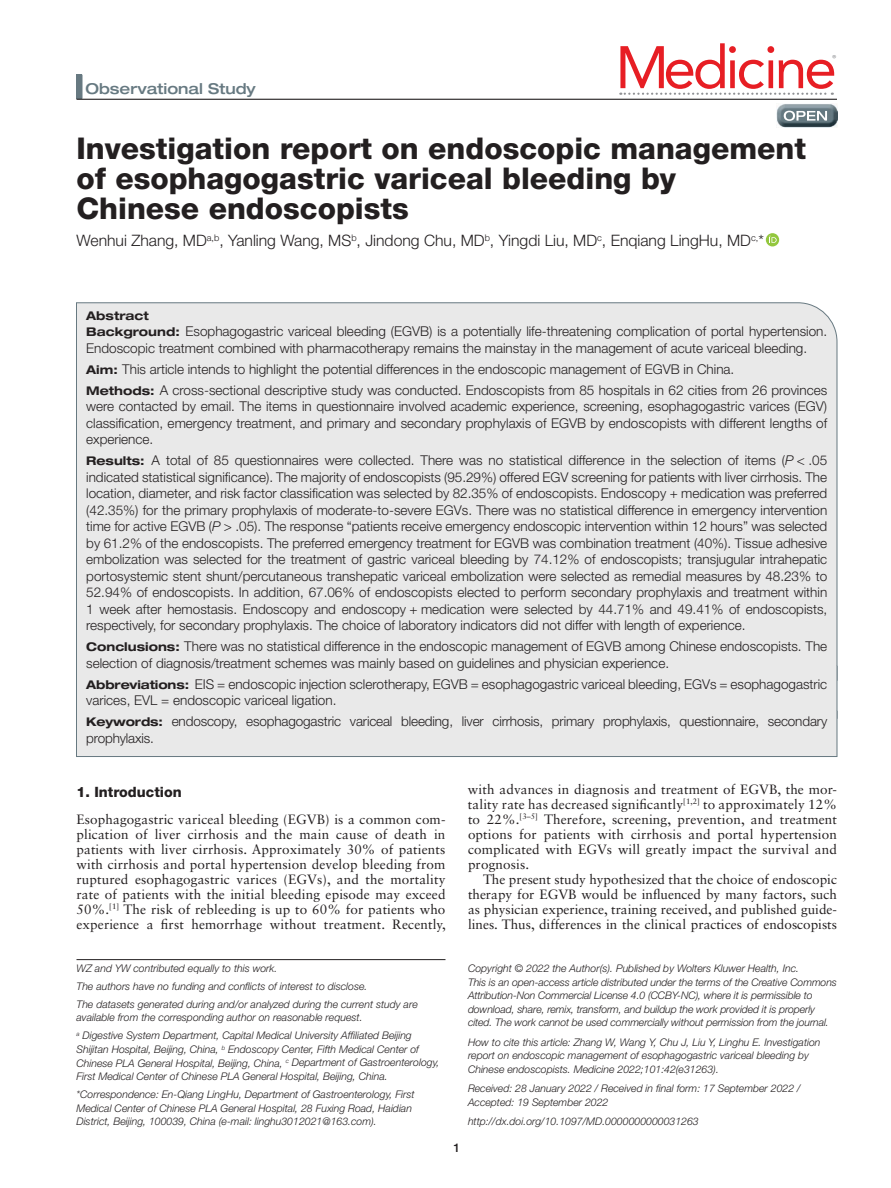
<style>
.page{position:relative;width:891px;height:1188px;background:#fff}
.page>*{position:absolute;margin:0;border:0;box-sizing:border-box;transform-origin:0 0}
.t1{font:59.4px "Avenir";letter-spacing:-.06em;color:#e71e24}
.t2{font:800 30px/30px "Helvetica Neue LT Std";color:#231f20}
.t3{font:300 15.75px "Helvetica Neue LT Std";color:#231f20}
.t4{font:500 expanded 15px "Helvetica Neue LT Std";color:#667981}
.t5{font:800 14.25px "Helvetica Neue LT Std";color:#231f20}
.t6{font:300 13.5px/16.5px "Helvetica Neue LT Std";color:#231f20}
.t7{font:13.5px/15px "Sabon LT Std";letter-spacing:.01em;color:#231f20;text-align:justify}
.t8{font:700 expanded 12px "Helvetica Neue LT Std";color:#231f20}
.t9{font:500 12px "Helvetica Neue LT Std";color:#231f20}
.t10{font:italic 300 10.5px/13.5px "Helvetica Neue LT Std";color:#231f20}
.t11{font:500 10.35px "Akzidenz Grotesk BE";color:#909295}
.s1{font-weight:700;font-stretch:expanded;font-size:12px}
.s2{font-style:italic}
</style>
<div class="page">
<div style="left:76px;top:74px;width:6px;height:25px;background:#677981"></div>
<hr style="left:76px;top:99px;width:761px;height:1px;background:#231f20">
<img style="left:776px;top:104px;width:61px;height:24px">
<svg style="left:784px;top:111px;width:43px;height:10px"></svg>
<svg style="left:620px;top:93px;width:213px;height:2px"></svg>
<div style="left:76px;top:302px;width:762px;height:380px;background:#e9e9e9"></div>
<div style="left:76px;top:666px;width:761px;height:54px;background:#e9e9e9"></div>
<div style="left:76px;top:711px;width:761px;height:46px;background:#e9e9e9"></div>
<div style="left:76px;top:710px;width:761px;height:47px;border:1px solid #677981"></div>
<div style="left:766px;top:233px;width:13px;height:13px;background:#93c73e;border-radius:50%"></div>
<svg style="left:769px;top:236px;width:8px;height:7px"></svg>
<hr style="left:76px;top:959px;width:370px;height:1px;background:#231f20">
<p class="t4" style="left:86px;top:80px;width:172px">Observational Study</p>
<h1 class="t1" style="left:615px;top:33px;width:223px">Medicine</h1>
<p class="t11" style="left:832px;top:52px;width:6px">®</p>
<h2 class="t2" style="left:76px;top:134px;width:731px">Investigation report on endoscopic management of esophagogastric variceal bleeding by<br>Chinese endoscopists</h2>
<p class="t3" style="left:76px;top:231px;width:689px">Wenhui Zhang, MD<sup>a,b</sup>, Yanling Wang, MS<sup>b</sup>, Jindong Chu, MD<sup>b</sup>, Yingdi Liu, MD<sup>c</sup>, Enqiang LingHu, MD<sup>c,</sup>*</p>
<p class="t8" style="left:86px;top:308px;width:64px">Abstract</p>
<p class="t6" style="left:86px;top:323px;width:743px"><span class="s1">Background:</span> Esophagogastric variceal bleeding (EGVB) is a potentially life-threatening complication of portal hypertension.<br>Endoscopic treatment combined with pharmacotherapy remains the mainstay in the management of acute variceal bleeding.</p>
<p class="t6" style="left:86px;top:358px;width:742px;line-height:21px"><span class="s1">Aim:</span> This article intends to highlight the potential differences in the endoscopic management of EGVB in China.<br><span class="s1">Methods:</span> A cross-sectional descriptive study was conducted. Endoscopists from 85 hospitals in 62 cities from 26 provinces</p>
<p class="t6" style="left:86px;top:398px;width:743px;text-align:justify">were contacted by email. The items in questionnaire involved academic experience, screening, esophagogastric varices (EGV) classification, emergency treatment, and primary and secondary prophylaxis of EGVB by endoscopists with different lengths of experience.</p>
<p class="t6" style="left:86px;top:452px;width:743px;text-align:justify"><span class="s1">Results:</span> A total of 85 questionnaires were collected. There was no statistical difference in the selection of items (<span class="s2">P</span> &lt; .05 indicated statistical significance). The majority of endoscopists (95.29%) offered EGV screening for patients with liver cirrhosis. The location, diameter, and risk factor classification was selected by 82.35% of endoscopists. Endoscopy + medication was preferred (42.35%) for the primary prophylaxis of moderate-to-severe EGVs. There was no statistical difference in emergency intervention time for active EGVB (<span class="s2">P</span> &gt; .05). The response “patients receive emergency endoscopic intervention within 12 hours” was selected by 61.2% of the endoscopists. The preferred emergency treatment for EGVB was combination treatment (40%). Tissue adhesive embolization was selected for the treatment of gastric variceal bleeding by 74.12% of endoscopists; transjugular intrahepatic portosystemic stent shunt/percutaneous transhepatic variceal embolization were selected as remedial measures by 48.23% to 52.94% of endoscopists. In addition, 67.06% of endoscopists elected to perform secondary prophylaxis and treatment within 1 week after hemostasis. Endoscopy and endoscopy + medication were selected by 44.71% and 49.41% of endoscopists, respectively, for secondary prophylaxis. The choice of laboratory indicators did not differ with length of experience.</p>
<p class="t6" style="left:86px;top:638px;width:743px"><span class="s1">Conclusions:</span> There was no statistical difference in the endoscopic management of EGVB among Chinese endoscopists. The selection of diagnosis/treatment schemes was mainly based on guidelines and physician experience.</p>
<p class="t6" style="left:86px;top:676px;width:743px"><span class="s1">Abbreviations:</span> EIS = endoscopic injection sclerotherapy, EGVB = esophagogastric variceal bleeding, EGVs = esophagogastric varices, EVL = endoscopic variceal ligation.</p>
<p class="t6" style="left:86px;top:713px;width:743px"><span class="s1">Keywords:</span> endoscopy, esophagogastric variceal bleeding, liver cirrhosis, primary prophylaxis, questionnaire, secondary prophylaxis.</p>
<p class="t5" style="left:76px;top:783px;width:107px">1. Introduction</p>
<p class="t7" style="left:76px;top:812px;width:371px">Esophagogastric variceal bleeding (EGVB) is a common com&shy;plication of liver cirrhosis and the main cause of death in patients with liver cirrhosis. Approximately 30% of patients with cirrhosis and portal hypertension develop bleeding from ruptured esophagogastric varices (EGVs), and the mortality rate of patients with the initial bleeding episode may exceed 50%.<sup>[1]</sup> The risk of rebleeding is up to 60% for patients who experience a first hemorrhage without treatment. Recently,</p>
<p class="t7" style="left:468px;top:782px;width:371px">with advances in diagnosis and treatment of EGVB, the mor&shy;tality rate has decreased significantly<sup>[1,2]</sup> to approximately 12% to 22%.<sup>[3–5]</sup> Therefore, screening, prevention, and treatment options for patients with cirrhosis and portal hypertension complicated with EGVs will greatly impact the survival and prognosis.</p>
<p class="t7" style="left:468px;top:872px;width:371px;text-indent:15px">The present study hypothesized that the choice of endoscopic therapy for EGVB would be influenced by many factors, such as physician experience, training received, and published guide&shy;lines. Thus, differences in the clinical practices of endoscopists</p>
<p class="t10" style="left:76px;top:959px;width:343px;line-height:18px">WZ and YW contributed equally to this work.<br>The authors have no funding and conflicts of interest to disclose.<br>The datasets generated during and/or analyzed during the current study are</p>
<p class="t10" style="left:76px;top:1009px;width:337px;line-height:18px">available from the corresponding author on reasonable request.<br><sup>a</sup> Digestive System Department, Capital Medical University Affiliated Beijing</p>
<p class="t10" style="left:76px;top:1042px;width:365px">Shijitan Hospital, Beijing, China, <sup>b</sup> Endoscopy Center, Fifth Medical Center of<br>Chinese PLA General Hospital, Beijing, China, <sup>c</sup> Department of Gastroenterology,<br>First Medical Center of Chinese PLA General Hospital, Beijing, China.</p>
<p class="t10" style="left:77px;top:1087px;width:340px">*Correspondence: En-Qiang LingHu, Department of Gastroenterology, First<br>Medical Center of Chinese PLA General Hospital, 28 Fuxing Road, Haidian<br>District, Beijing, 100039, China (e-mail: linghu3012021@163.com).</p>
<p class="t9" style="left:453px;top:1140px;width:8px">1</p>
<p class="t10" style="left:468px;top:961px;width:370px">Copyright © 2022 the Author(s). Published by Wolters Kluwer Health, Inc.<br>This is an open-access article distributed under the terms of the Creative Commons Attribution-Non Commercial License 4.0 (CCBY-NC), where it is permissible to download, share, remix, transform, and buildup the work provided it is properly cited. The work cannot be used commercially without permission from the journal.</p>
<p class="t10" style="left:468px;top:1035px;width:354px">How to cite this article: Zhang W, Wang Y, Chu J, Liu Y, Linghu E. Investigation report on endoscopic management of esophagogastric variceal bleeding by<br>Chinese endoscopists. Medicine 2022;101:42(e31263).</p>
<p class="t10" style="left:468px;top:1081px;width:334px">Received: 28 January 2022 / Received in final form: 17 September 2022 /<br>Accepted: 19 September 2022</p>
<p class="t10" style="left:468px;top:1114px;width:232px">http://dx.doi.org/10.1097/MD.0000000000031263</p>
</div>
